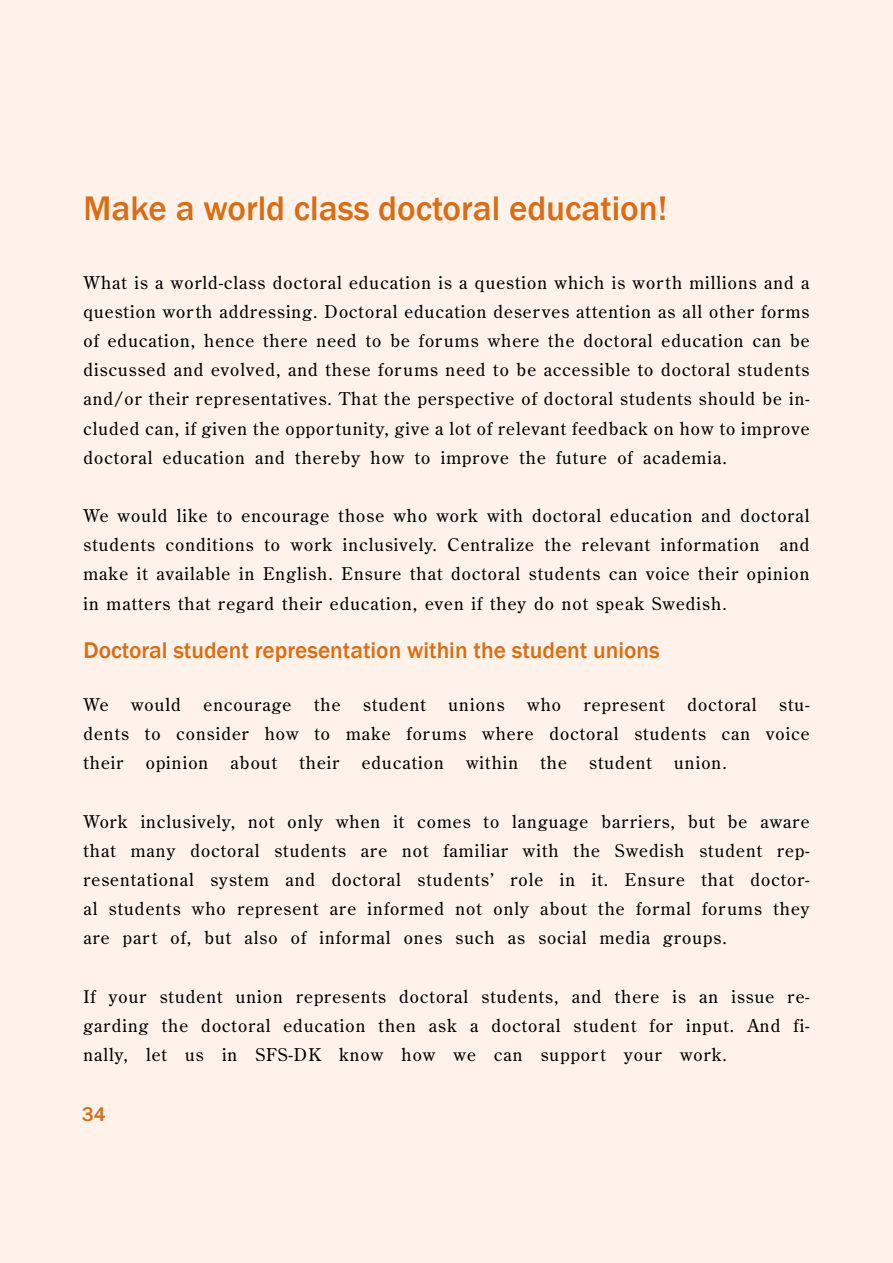
<style>
.page{position:relative;width:893px;height:1263px;background:#fef2eb}
.page>*{position:absolute;margin:0;border:0;box-sizing:border-box;transform-origin:0 0}
.t1{font:500 34.95px "Franklin Gothic";color:#dc6c11}
.t2{font:500 23.4px "Franklin Gothic";color:#dc6c11}
.t3{font:500 20.4px "Franklin Gothic";color:#dc6c11}
.t4{font:17.55px/29.2px "Century Old Style Std";letter-spacing:.06em;color:#000;text-align:justify}
</style>
<div class="page">
<h1 class="t1" style="left:83px;top:187px;width:585px">Make a world class doctoral education!</h1>
<p class="t4" style="left:83px;top:267px;width:728px">What is a world-class doctoral education is a question which is worth millions and a question worth addressing. Doctoral education deserves attention as all other forms of education, hence there need to be forums where the doctoral education can be discussed and evolved, and these forums need to be accessible to doctoral students and/or their representatives. That the perspective of doctoral students should be in&shy;cluded can, if given the opportunity, give a lot of relevant feedback on how to improve doctoral education and thereby how to improve the future of academia.</p>
<p class="t4" style="left:83px;top:501px;width:728px">We would like to encourage those who work with doctoral education and doctoral students conditions to work inclusively. Centralize the relevant information and make it available in English. Ensure that doctoral students can voice their opinion in matters that regard their education, even if they do not speak Swedish.</p>
<h2 class="t2" style="left:83px;top:636px;width:578px">Doctoral student representation within the student unions</h2>
<p class="t4" style="left:83px;top:690px;width:27px">We</p>
<p class="t4" style="left:131px;top:690px;width:51px">would</p>
<p class="t4" style="left:204px;top:690px;width:89px">encourage</p>
<p class="t4" style="left:314px;top:690px;width:28px">the</p>
<p class="t4" style="left:363px;top:690px;width:64px">student</p>
<p class="t4" style="left:449px;top:690px;width:57px">unions</p>
<p class="t4" style="left:527px;top:690px;width:35px">who</p>
<p class="t4" style="left:584px;top:690px;width:83px">represent</p>
<p class="t4" style="left:688px;top:690px;width:71px">doctoral</p>
<p class="t4" style="left:83px;top:690px;width:728px;text-indent:696px">stu&shy;dents to consider how to make forums where doctoral students can voice their</p>
<p class="t4" style="left:146px;top:748px;width:64px">opinion</p>
<p class="t4" style="left:231px;top:748px;width:48px">about</p>
<p class="t4" style="left:299px;top:748px;width:42px">their</p>
<p class="t4" style="left:362px;top:748px;width:84px">education</p>
<p class="t4" style="left:466px;top:748px;width:54px">within</p>
<p class="t4" style="left:540px;top:748px;width:28px">the</p>
<p class="t4" style="left:589px;top:748px;width:64px">student</p>
<p class="t4" style="left:674px;top:748px;width:54px">union.</p>
<p class="t4" style="left:83px;top:806px;width:728px">Work inclusively, not only when it comes to language barriers, but be aware that many doctoral students are not familiar with the Swedish student rep&shy;resentational system and doctoral students’ role in it. Ensure that doctor&shy;al students who represent are informed not only about the formal forums they are part of, but also of informal ones such as social media groups.</p>
<p class="t4" style="left:83px;top:981px;width:728px">If your student union represents doctoral students, and there is an issue re&shy;garding the doctoral education then ask a doctoral student for input. And fi&shy;nally, let us in SFS-DK know how we can support your work.</p>
<p class="t3" style="left:82px;top:1101px;width:25px">34</p>
</div>
